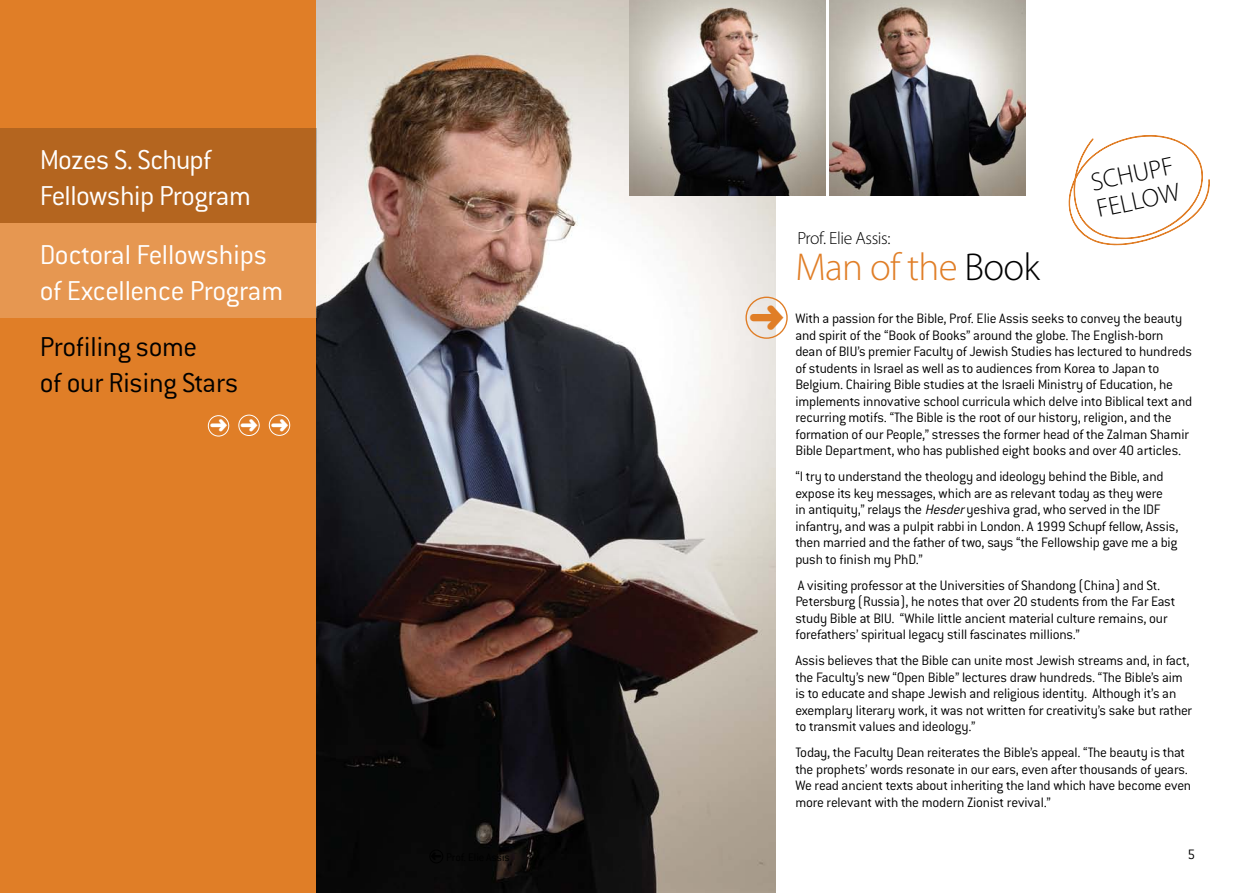
<style>
.page{position:relative;width:1259px;height:893px;background:#fff}
.page>*{position:absolute;margin:0;border:0;box-sizing:border-box;transform-origin:0 0}
.t1{font:300 39px "Myriad Pro";letter-spacing:-.02em;color:#e07e27}
.t2{font:300 30px/36px "Conduit ITC";letter-spacing:-.015em;color:#fff}
.t3{font:300 30px/36px "Conduit ITC";letter-spacing:-.01em;color:#000}
.t4{font:300 25.65px/27.2px "Myriad Pro";color:#000}
.t5{font:300 17.7px "Myriad Pro";letter-spacing:-.02em;color:#000}
.t6{font:300 15px/16.5px "Conduit ITC";letter-spacing:-.015em;color:#000}
.s1{color:#000}
.s2{font-style:italic}
</style>
<div class="page">
<div style="left:0;top:0;width:317px;height:893px;background:#e07e27"></div>
<img style="left:317px;top:0;width:458px;height:893px">
<img style="left:829px;top:0;width:196px;height:196px">
<img style="left:629px;top:0;width:196px;height:196px">
<div style="left:208px;top:415px;width:21px;height:21px;border:1px solid #fff;border-radius:50%"></div>
<div style="left:429px;top:850px;width:14px;height:13px;border:1px solid #000;border-radius:50%"></div>
<div style="left:0;top:128px;width:317px;height:95px;background:#b4651f"></div>
<div style="left:0;top:223px;width:317px;height:95px;background:#e69751"></div>
<div style="left:745px;top:297px;width:42px;height:42px;border:1px solid #e07e27;border-radius:50%"></div>
<div style="left:238px;top:415px;width:22px;height:21px;border:1px solid #fff;border-radius:50%"></div>
<div style="left:269px;top:415px;width:21px;height:21px;border:1px solid #fff;border-radius:50%"></div>
<svg style="left:1068px;top:135px;width:141px;height:110px"></svg>
<svg style="left:210px;top:419px;width:17px;height:13px"></svg>
<svg style="left:750px;top:304px;width:33px;height:25px"></svg>
<svg style="left:241px;top:418px;width:47px;height:13px"></svg>
<h2 class="t2" style="left:40px;top:142px;width:213px">Mozes S. Schupf<br>Fellowship Program</h2>
<h2 class="t2" style="left:40px;top:237px;width:245px">Doctoral Fellowships of Excellence Program</h2>
<h2 class="t3" style="left:40px;top:328px;width:200px">Profiling some<br>of our Rising Stars</h2>
<h3 class="t4" style="left:1088px;top:169px;width:86px;rotate:-12deg">SCHUPF<br>FELLOW</h3>
<p class="t5" style="left:797px;top:228px;width:95px">Prof. Elie Assis:</p>
<h1 class="t1" style="left:795px;top:243px;width:246px">Man of the <span class="s1">Book</span></h1>
<p class="t6" style="left:795px;top:310px;width:398px">With a passion for the Bible, Prof. Elie Assis seeks to convey the beauty and spirit of the “Book of Books” around the globe. The English-born dean of BIU’s premier Faculty of Jewish Studies has lectured to hundreds of students in Israel as well as to audiences from Korea to Japan to Belgium. Chairing Bible studies at the Israeli Ministry of Education, he implements innovative school curricula which delve into Biblical text and recurring motifs. “The Bible is the root of our history, religion, and the formation of our People,” stresses the former head of the Zalman Shamir Bible Department, who has published eight books and over 40 articles.</p>
<p class="t6" style="left:795px;top:468px;width:384px">“I try to understand the theology and ideology behind the Bible, and expose its key messages, which are as relevant today as they were<br>in antiquity,” relays the <span class="s2">Hesder</span>yeshiva grad, who served in the IDF infantry, and was a pulpit rabbi in London. A 1999 Schupf fellow, Assis, then married and the father of two, says “the Fellowship gave me a big push to finish my PhD.”</p>
<p class="t6" style="left:795px;top:577px;width:381px">A visiting professor at the Universities of Shandong (China) and St.<br>Petersburg (Russia), he notes that over 20 students from the Far East study Bible at BIU. “While little ancient material culture remains, our forefathers’ spiritual legacy still fascinates millions.”</p>
<p class="t6" style="left:795px;top:652px;width:398px">Assis believes that the Bible can unite most Jewish streams and, in fact, the Faculty’s new “Open Bible” lectures draw hundreds. “The Bible’s aim is to educate and shape Jewish and religious identity. Although it’s an exemplary literary work, it was not written for creativity’s sake but rather to transmit values and ideology.”</p>
<p class="t6" style="left:795px;top:744px;width:397px">Today, the Faculty Dean reiterates the Bible’s appeal. “The beauty is that the prophets’ words resonate in our ears, even after thousands of years.<br>We read ancient texts about inheriting the land which have become even more relevant with the modern Zionist revival.”</p>
<p class="t6" style="left:1187px;top:846px;width:9px">5</p>
</div>
